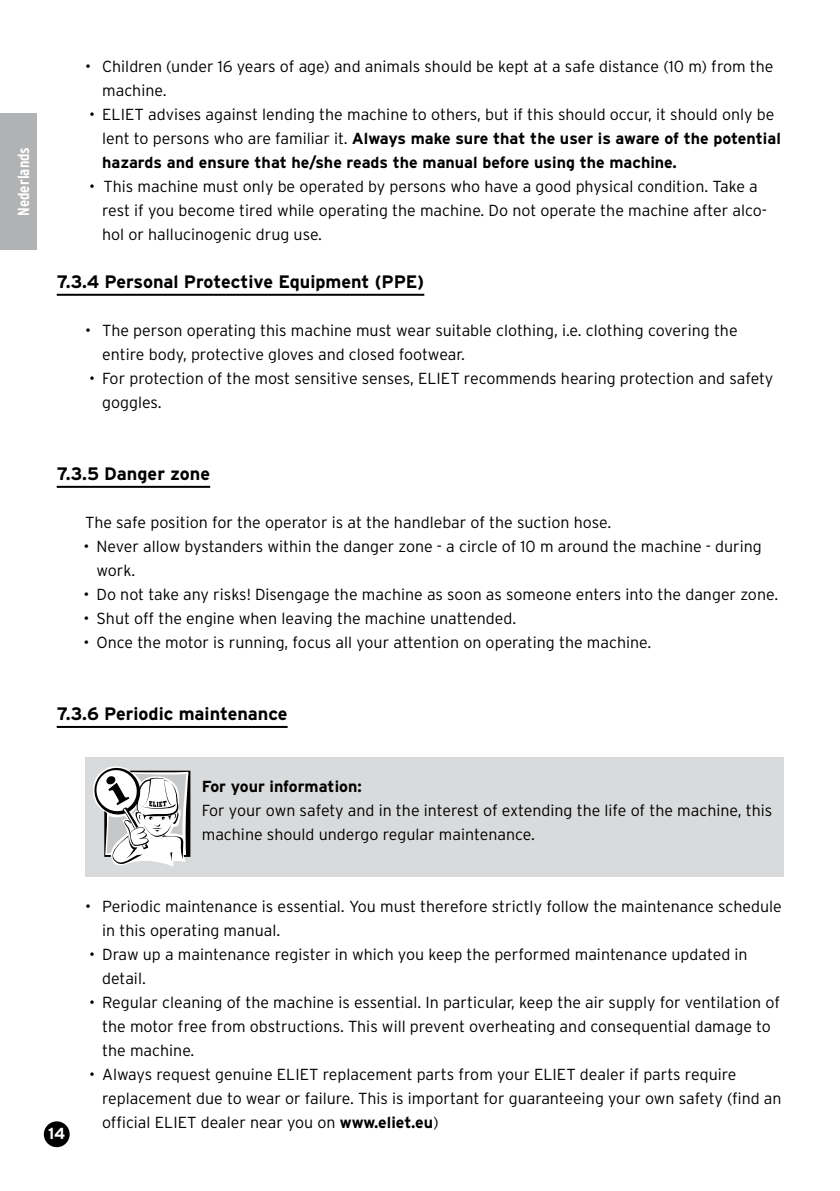
<style>
.page{position:relative;width:840px;height:1191px;background:#fff}
.page>*{position:absolute;margin:0;border:0;box-sizing:border-box;transform-origin:0 0}
.t1{font:700 18px "Interstate";color:#000}
.t2{font:300 16px/24px "Interstate";color:#000}
.t3{font:700 16px "Interstate";color:#000}
.t4{font:700 condensed 16px "Interstate";color:#fff}
.t5{font:700 16px "Interstate";color:#fff}
.s1{font-weight:700}
</style>
<div class="page">
<div style="left:85px;top:757px;width:697px;height:119px;background:#d9dadb"></div>
<svg style="left:93px;top:766px;width:97px;height:100px"></svg>
<div style="left:45px;top:1122px;width:24px;height:24px;background:#000;border-radius:50%"></div>
<div style="left:44px;top:1121px;width:26px;height:26px;border:2px solid #000;border-radius:50%"></div>
<div style="left:0;top:113px;width:37px;height:136px;background:#b1b2b4"></div>
<hr style="left:57px;top:294px;width:367px;height:2px;background:#000">
<hr style="left:57px;top:486px;width:153px;height:2px;background:#000">
<hr style="left:57px;top:726px;width:230px;height:2px;background:#000">
<p class="t4" style="left:14px;top:216px;width:70px;rotate:-90deg">Nederlands</p>
<p class="t2" style="left:102px;top:55px;width:672px;text-indent:-17px">• Children (under 16 years of age) and animals should be kept at a safe distance (10 m) from the machine.</p>
<p class="t2" style="left:102px;top:103px;width:679px;text-indent:-13px">• ELIET advises against lending the machine to others, but if this should occur, it should only be lent to persons who are familiar it. <span class="s1">Always make sure that the user is aware of the potential hazards and ensure that he/she reads the manual before using the machine.</span></p>
<p class="t2" style="left:102px;top:175px;width:666px;text-indent:-13px">• This machine must only be operated by persons who have a good physical condition. Take a rest if you become tired while operating the machine. Do not operate the machine after alco&shy;hol or hallucinogenic drug use.</p>
<p class="t1" style="left:57px;top:274px;width:369px">7.3.4 Personal Protective Equipment (PPE)</p>
<p class="t2" style="left:102px;top:319px;width:636px;text-indent:-17px">• The person operating this machine must wear suitable clothing, i.e. clothing covering the entire body, protective gloves and closed footwear.</p>
<p class="t2" style="left:102px;top:367px;width:672px;text-indent:-13px">• For protection of the most sensitive senses, ELIET recommends hearing protection and safety goggles.</p>
<p class="t1" style="left:57px;top:466px;width:155px">7.3.5 Danger zone</p>
<p class="t2" style="left:85px;top:511px;width:527px">The safe position for the operator is at the handlebar of the suction hose.</p>
<p class="t2" style="left:96px;top:535px;width:666px;text-indent:-13px">• Never allow bystanders within the danger zone - a circle of 10 m around the machine - during work.</p>
<p class="t2" style="left:84px;top:583px;width:695px">• Do not take any risks! Disengage the machine as soon as someone enters into the danger zone.</p>
<p class="t2" style="left:84px;top:607px;width:434px">• Shut off the engine when leaving the machine unattended.</p>
<p class="t2" style="left:84px;top:631px;width:569px">• Once the motor is running, focus all your attention on operating the machine.</p>
<p class="t1" style="left:57px;top:706px;width:232px">7.3.6 Periodic maintenance</p>
<p class="t3" style="left:202px;top:779px;width:161px">For your information:</p>
<p class="t2" style="left:202px;top:799px;width:572px">For your own safety and in the interest of extending the life of the machine, this machine should undergo regular maintenance.</p>
<p class="t5" style="left:48px;top:1126px;width:19px">14</p>
<p class="t2" style="left:102px;top:895px;width:680px;text-indent:-17px">• Periodic maintenance is essential. You must therefore strictly follow the maintenance schedule in this operating manual.</p>
<p class="t2" style="left:102px;top:943px;width:646px;text-indent:-13px">• Draw up a maintenance register in which you keep the performed maintenance updated in detail.</p>
<p class="t2" style="left:102px;top:991px;width:679px;text-indent:-13px">• Regular cleaning of the machine is essential. In particular, keep the air supply for ventilation of the motor free from obstructions. This will prevent overheating and consequential damage to the machine.</p>
<p class="t2" style="left:102px;top:1063px;width:680px;text-indent:-13px">• Always request genuine ELIET replacement parts from your ELIET dealer if parts require replacement due to wear or failure. This is important for guaranteeing your own safety (find an official ELIET dealer near you on <span class="s1">www.eliet.eu</span>)</p>
</div>
